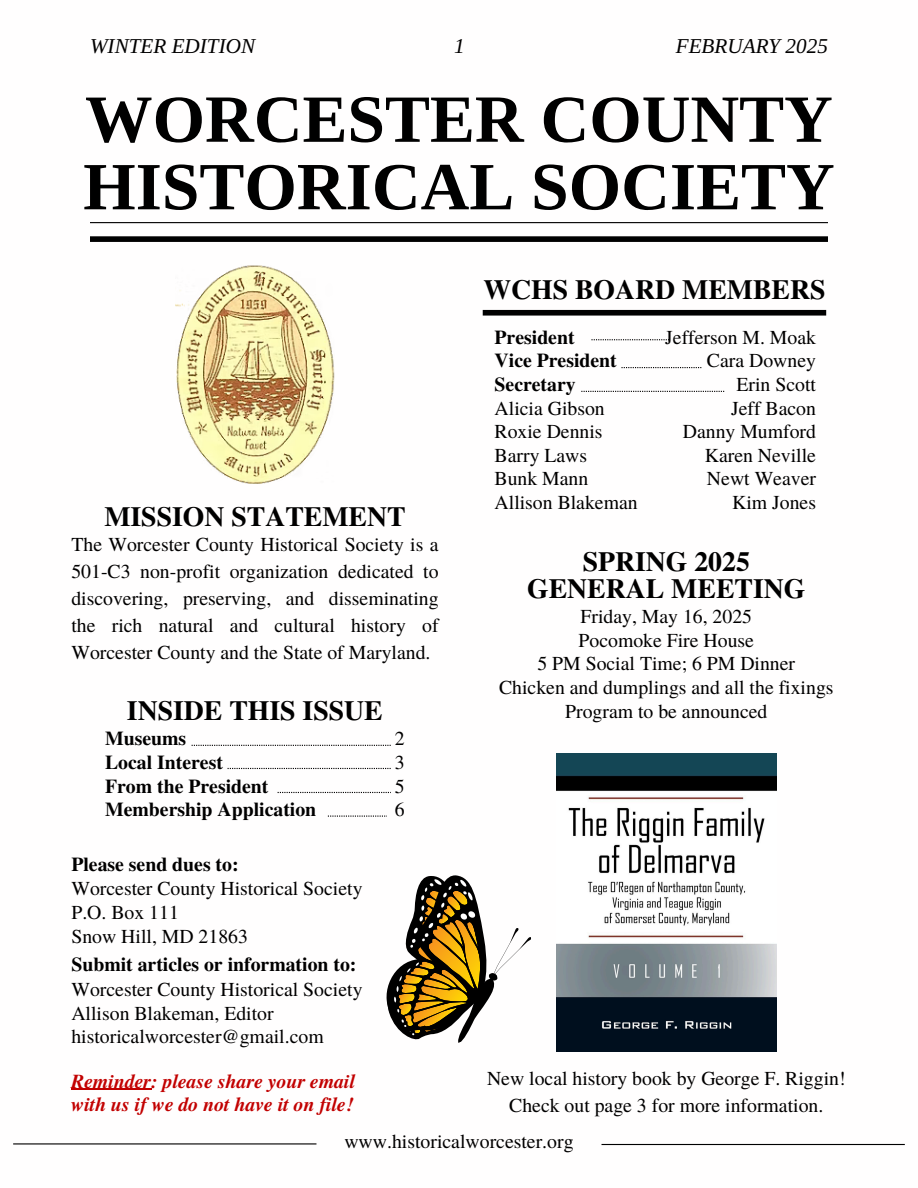
<style>
.page{position:relative;width:918px;height:1188px;background:#fff}
.page>*{position:absolute;margin:0;border:0;box-sizing:border-box;transform-origin:0 0}
.t1{font:700 67.5px/67.5px "Libra Serif Modern";color:#000}
.t2{font:700 27.75px/27px "Te X Gyre Termes";color:#000;text-align:center}
.t3{font:italic 21.15px "Libra Serif Modern";color:#000}
.t4{font:19.8px/27px "Te X Gyre Termes";color:#000;text-align:justify}
.t5{font:700 19.8px/23.7px "Te X Gyre Termes";color:#000}
.t6{font:italic 700 19.8px/23.7px "Te X Gyre Termes";color:#c20101}
</style>
<div class="page">
<hr style="left:13px;top:1143px;width:303px;height:2px;background:#000">
<hr style="left:90px;top:222px;width:738px;height:1px;background:#000">
<div style="left:90px;top:236px;width:738px;height:6px;background:#000"></div>
<img style="left:176px;top:265px;width:158px;height:219px">
<svg style="left:591px;top:339px;width:78px;height:1px"></svg>
<svg style="left:621px;top:367px;width:80px;height:1px"></svg>
<svg style="left:581px;top:391px;width:143px;height:1px"></svg>
<hr style="left:602px;top:1144px;width:303px;height:1px;background:#000">
<svg style="left:192px;top:745px;width:199px;height:1px"></svg>
<svg style="left:228px;top:768px;width:163px;height:1px"></svg>
<svg style="left:278px;top:792px;width:113px;height:1px"></svg>
<svg style="left:386px;top:875px;width:145px;height:168px"></svg>
<img style="left:556px;top:753px;width:221px;height:298px">
<hr style="left:71px;top:1089px;width:80px;height:1px;background:#c20101">
<svg style="left:328px;top:816px;width:59px;height:1px"></svg>
<div style="left:483px;top:310px;width:343px;height:6px;background:#000"></div>
<p class="t3" style="left:90px;top:35px;width:167px">WINTER EDITION</p>
<p class="t3" style="left:676px;top:35px;width:154px">FEBRUARY 2025</p>
<p class="t3" style="left:454px;top:35px;width:12px">1</p>
<p class="t1" style="left:83px;top:85px;width:753px">WORCESTER COUNTY<br>HISTORICAL SOCIETY</p>
<p class="t2" style="left:104px;top:502px;width:303px">MISSION STATEMENT</p>
<p class="t4" style="left:71px;top:530px;width:369px">The Worcester County Historical Society is a 501-C3 non-profit organization dedicated to discovering, preserving, and disseminating the rich natural and cultural history of Worcester County and the State of Maryland.</p>
<p class="t2" style="left:127px;top:696px;width:257px">INSIDE THIS ISSUE</p>
<p class="t5" style="left:105px;top:726px;width:213px">Museums<br>Local Interest<br>From the President<br>Membership Application</p>
<p class="t4" style="left:395px;top:724px;width:11px">2</p>
<p class="t4" style="left:395px;top:748px;width:11px">3</p>
<p class="t4" style="left:395px;top:771px;width:11px">5</p>
<p class="t4" style="left:395px;top:795px;width:11px">6</p>
<p class="t5" style="left:71px;top:851px;width:169px">Please send dues to:</p>
<p class="t4" style="left:71px;top:874px;width:293px">Worcester County Historical Society</p>
<p class="t4" style="left:71px;top:898px;width:109px">P.O. Box 111</p>
<h4 class="t4" style="left:71px;top:922px;width:178px">Snow Hill, MD 21863</h4>
<p class="t5" style="left:71px;top:952px;width:287px">Submit articles or information to:</p>
<h2 class="t4" style="left:71px;top:975px;width:293px">Worcester County Historical Society</h2>
<h2 class="t4" style="left:71px;top:999px;width:204px">Allison Blakeman, Editor</h2>
<p class="t4" style="left:71px;top:1022px;width:254px">historicalworcester@gmail.com</p>
<p class="t6" style="left:71px;top:1068px;width:286px">Reminder: please share your email with us if we do not have it on file!</p>
<p class="t2" style="left:483px;top:275px;width:344px">WCHS BOARD MEMBERS</p>
<h3 class="t5" style="left:495px;top:324px;width:82px">President</h3>
<p class="t5" style="left:495px;top:348px;width:124px">Vice President</p>
<h3 class="t5" style="left:495px;top:371px;width:83px">Secretary</h3>
<h1 class="t4" style="left:495px;top:393px;width:112px">Alicia Gibson</h1>
<p class="t4" style="left:495px;top:417px;width:110px">Roxie Dennis</p>
<p class="t4" style="left:495px;top:441px;width:94px">Barry Laws</p>
<p class="t4" style="left:495px;top:464px;width:95px">Bunk Mann</p>
<h2 class="t4" style="left:495px;top:488px;width:145px">Allison Blakeman</h2>
<h2 class="t4" style="left:665px;top:323px;width:152px">Jefferson M. Moak</h2>
<p class="t4" style="left:707px;top:346px;width:111px">Cara Downey</p>
<p class="t4" style="left:737px;top:370px;width:81px">Erin Scott</p>
<p class="t4" style="left:731px;top:393px;width:86px">Jeff Bacon</p>
<p class="t4" style="left:683px;top:417px;width:135px">Danny Mumford</p>
<p class="t4" style="left:705px;top:441px;width:113px">Karen Neville</p>
<p class="t4" style="left:707px;top:464px;width:111px">Newt Weaver</p>
<p class="t4" style="left:732px;top:488px;width:85px">Kim Jones</p>
<p class="t2" style="left:527px;top:547px;width:280px">SPRING 2025<br>GENERAL MEETING</p>
<p class="t4" style="left:581px;top:602px;width:173px">Friday, May 16, 2025</p>
<p class="t4" style="left:579px;top:626px;width:177px">Pocomoke Fire House</p>
<p class="t4" style="left:537px;top:649px;width:259px">5 PM Social Time; 6 PM Dinner</p>
<p class="t4" style="left:499px;top:673px;width:336px">Chicken and dumplings and all the fixings</p>
<p class="t4" style="left:565px;top:697px;width:204px">Program to be announced</p>
<p class="t4" style="left:487px;top:1063px;width:360px;text-align:center">New local history book by George F. Riggin!<br>Check out page 3 for more information.</p>
<p class="t4" style="left:344px;top:1127px;width:231px">www.historicalworcester.org</p>
</div>
